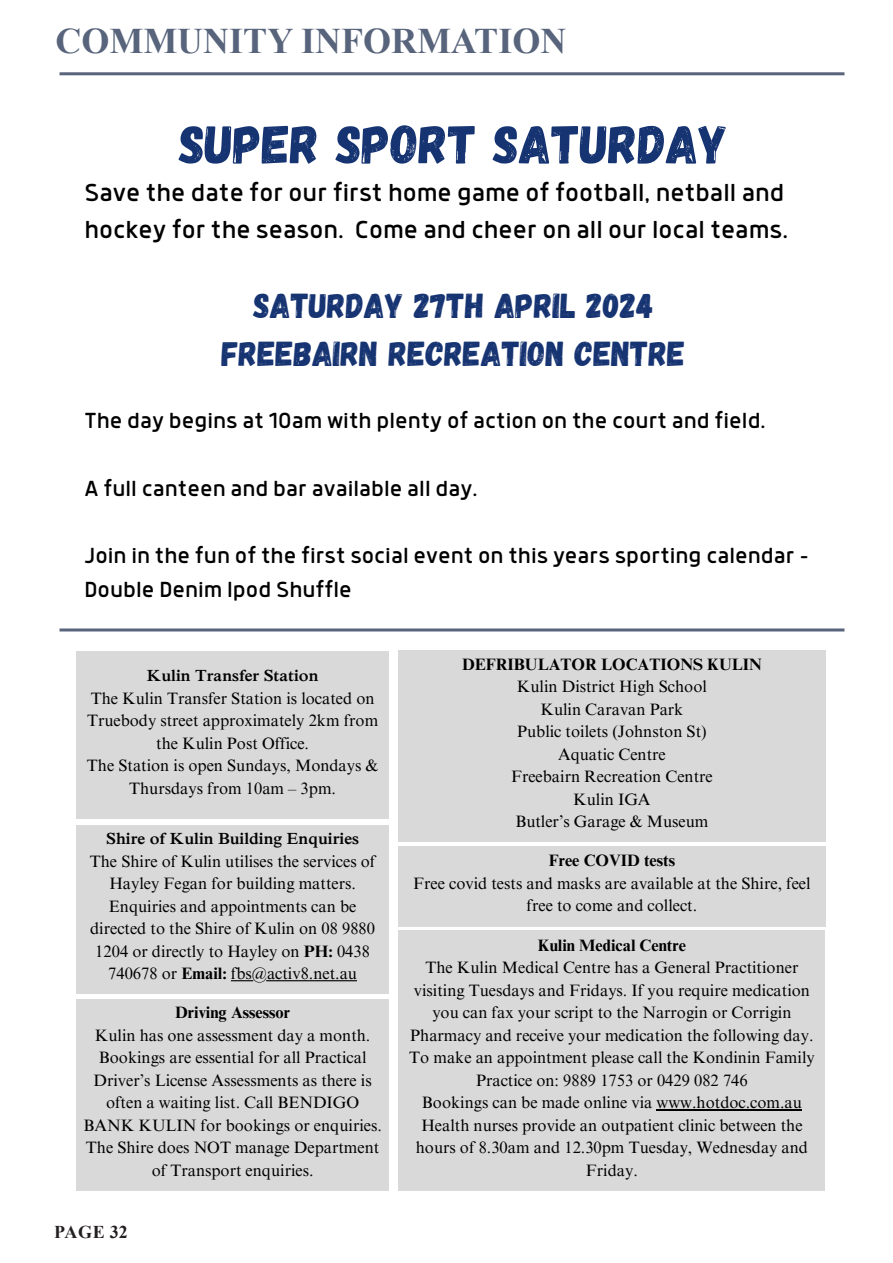
<style>
.page{position:relative;width:893px;height:1263px;background:#fff}
.page>*{position:absolute;margin:0;border:0;box-sizing:border-box;transform-origin:0 0}
.t1{font:54.15px "Gagalin";color:#173472}
.t2{font:700 36px "Times New Roman";color:#58647b}
.t3{font:34.65px/48.3px "Gagalin";color:#173472;text-align:center}
.t4{font:27.15px/37px "Anteb";color:#000}
.t5{font:24.15px/33.8px "Anteb";color:#000}
.t6{font:700 18px "Times New Roman";letter-spacing:.015em;color:#231f20}
.t7{font:16.5px/22.5px "Times NRMT Pro";color:#000;text-align:center}
.s1{font-weight:600}
.s2{font-weight:700}
</style>
<div class="page">
<hr style="left:60px;top:72px;width:784px;height:3px;background:#58647b">
<hr style="left:60px;top:628px;width:784px;height:3px;background:#58647b">
<div style="left:76px;top:651px;width:313px;height:168px;background:#d9d9d9"></div>
<div style="left:76px;top:825px;width:313px;height:169px;background:#d9d9d9"></div>
<hr style="left:266px;top:980px;width:91px;height:1px;background:#000">
<svg style="left:231px;top:980px;width:22px;height:1px"></svg>
<div style="left:76px;top:999px;width:313px;height:191px;background:#d9d9d9"></div>
<div style="left:398px;top:651px;width:427px;height:191px;background:#d9d9d9"></div>
<div style="left:398px;top:846px;width:427px;height:80px;background:#d9d9d9"></div>
<div style="left:398px;top:930px;width:427px;height:260px;background:#d9d9d9"></div>
<hr style="left:657px;top:1109px;width:145px;height:1px;background:#000">
<p class="t2" style="left:55px;top:15px;width:512px">COMMUNITY INFORMATION</p>
<p class="t1" style="left:179px;top:111px;width:550px">SUPER SPORT SATURDAY</p>
<p class="t4" style="left:84px;top:173px;width:705px">Save the date for our first home game of football, netball and hockey for the season. Come and cheer on all our local teams.</p>
<p class="t3" style="left:222px;top:282px;width:465px">SATURDAY 27TH APRIL 2024<br>FREEBAIRN RECREATION CENTRE</p>
<p class="t5" style="left:84px;top:403px;width:683px">The day begins at 10am with plenty of action on the court and field.</p>
<p class="t5" style="left:84px;top:471px;width:395px">A full canteen and bar available all day.</p>
<p class="t5" style="left:84px;top:538px;width:726px">Join in the fun of the first social event on this years sporting calendar -<br>Double Denim Ipod Shuffle</p>
<p class="t7" style="left:87px;top:665px;width:293px"><span class="s1">Kulin Transfer Station<br></span>The Kulin Transfer Station is located on<br>Truebody street approximately 2km from the Kulin Post Office.<br>The Station is open Sundays, Mondays &amp;<br>Thursdays from 10am – 3pm.</p>
<p class="t7" style="left:90px;top:828px;width:287px"><span class="s1">Shire of Kulin Building Enquiries<br></span>The Shire of Kulin utilises the services of Hayley Fegan for building matters.<br>Enquiries and appointments can be directed to the Shire of Kulin on 08 9880<br>1204 or directly to Hayley on <span class="s2">PH:</span> 0438<br>740678 or <span class="s2">Email:</span> fbs@activ8.net.au</p>
<p class="t7" style="left:83px;top:1002px;width:300px"><span class="s2">Driving Assessor<br></span>Kulin has one assessment day a month.<br>Bookings are essential for all Practical Driver’s License Assessments as there is often a waiting list. Call BENDIGO BANK KULIN for bookings or enquiries.<br>The Shire does NOT manage Department of Transport enquiries.</p>
<p class="t6" style="left:54px;top:1219px;width:75px">PAGE 32</p>
<p class="t7" style="left:462px;top:654px;width:301px"><span class="s2">DEFRIBULATOR LOCATIONS KULIN<br></span>Kulin District High School<br>Kulin Caravan Park<br>Public toilets (Johnston St)<br>Aquatic Centre<br>Freebairn Recreation Centre<br>Kulin IGA<br>Butler’s Garage &amp; Museum</p>
<p class="t7" style="left:413px;top:850px;width:399px"><span class="s2">Free COVID tests<br></span>Free covid tests and masks are available at the Shire, feel free to come and collect.</p>
<p class="t7" style="left:409px;top:934px;width:407px"><span class="s2">Kulin Medical Centre<br></span>The Kulin Medical Centre has a General Practitioner visiting Tuesdays and Fridays. If you require medication you can fax your script to the Narrogin or Corrigin Pharmacy and receive your medication the following day.<br>To make an appointment please call the Kondinin Family Practice on: 9889 1753 or 0429 082 746<br>Bookings can be made online via www.hotdoc.com.au Health nurses provide an outpatient clinic between the hours of 8.30am and 12.30pm Tuesday, Wednesday and Friday.</p>
</div>
